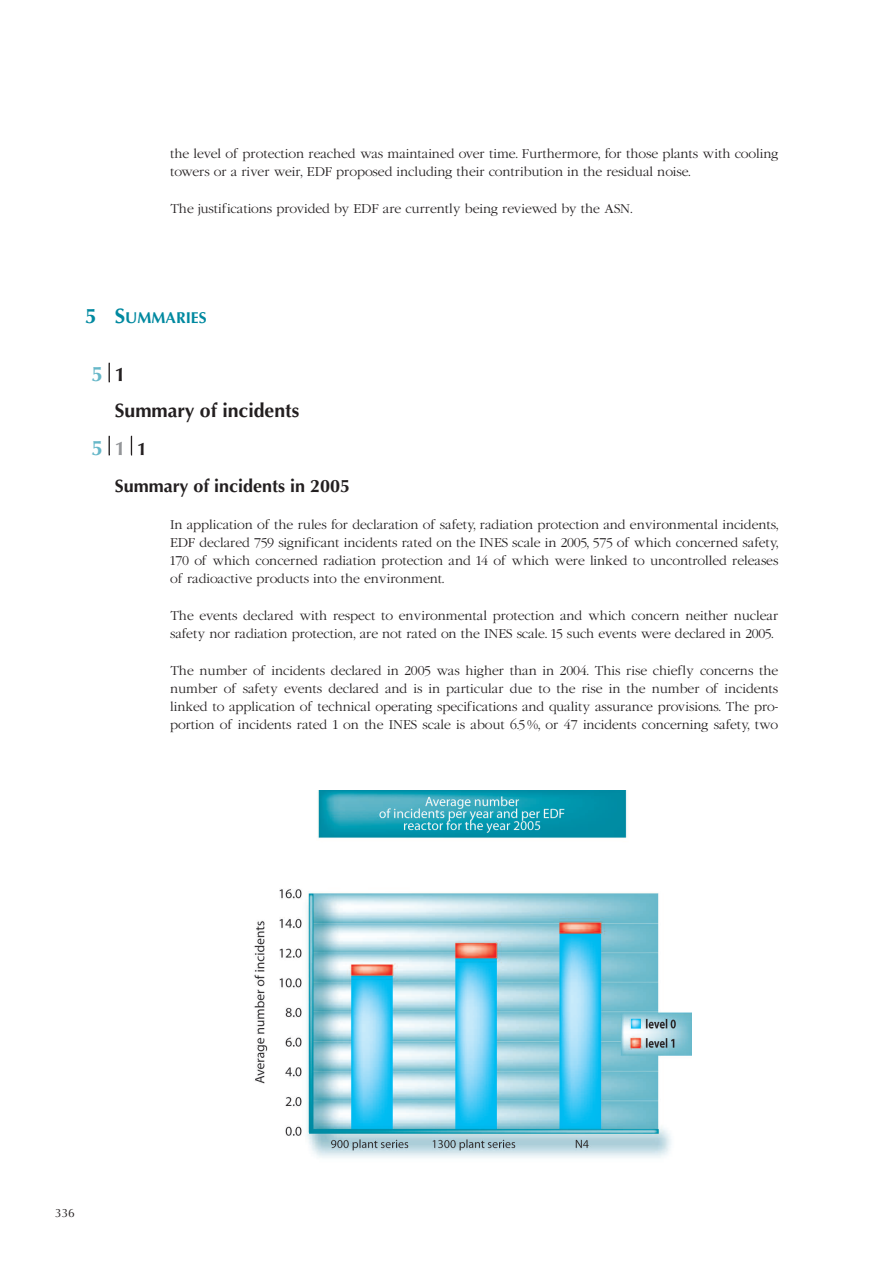
<style>
.page{position:relative;width:893px;height:1263px;background:#fff}
.page>*{position:absolute;margin:0;border:0;box-sizing:border-box;transform-origin:0 0}
.t1{font:700 21px "Optima";color:#66b7c8}
.t2{font:700 19.5px "Optima";color:#231f20}
.t3{font:700 18px "Optima";color:#231f20}
.t4{font:700 15.75px "Optima";color:#0089a0}
.t5{font:300 12px/18px "Garamond";color:#231f20}
.t6{font:12px "Optima";color:#231f20}
.s1{font-size:21px}
.s2{font-size:19.5px;color:#231f20}
.s3{font-size:19.5px;color:#939598}
.s4{font-size:18px;color:#231f20}
</style>
<div class="page">
<img style="left:254px;top:790px;width:437px;height:368px">
<p class="t5" style="left:170px;top:144px;width:610px">the level of protection reached was maintained over time. Furthermore, for those plants with cooling towers or a river weir, EDF proposed including their contribution in the residual noise.</p>
<p class="t5" style="left:170px;top:199px;width:464px">The justifications provided by EDF are currently being reviewed by the ASN.</p>
<h3 class="t4" style="left:85px;top:311px;width:123px"><span class="s1">5 S</span>UMMARIES</h3>
<h1 class="t1" style="left:91px;top:366px;width:36px">5 <span class="s2">1</span></h1>
<h2 class="t2" style="left:115px;top:403px;width:186px">Summary of incidents</h2>
<h1 class="t1" style="left:91px;top:439px;width:57px">5<span class="s3">1</span><span class="s4">1</span></h1>
<h3 class="t3" style="left:115px;top:478px;width:237px">Summary of incidents in 2005</h3>
<p class="t5" style="left:170px;top:515px;width:610px;text-align:justify">In application of the rules for declaration of safety, radiation protection and environmental incidents, EDF declared 759 significant incidents rated on the INES scale in 2005, 575 of which concerned safety, 170 of which concerned radiation protection and 14 of which were linked to uncontrolled releases of radioactive products into the environment.</p>
<p class="t5" style="left:170px;top:607px;width:610px">The events declared with respect to environmental protection and which concern neither nuclear safety nor radiation protection, are not rated on the INES scale. 15 such events were declared in 2005.</p>
<p class="t5" style="left:170px;top:662px;width:610px;text-align:justify">The number of incidents declared in 2005 was higher than in 2004. This rise chiefly concerns the number of safety events declared and is in particular due to the rise in the number of incidents linked to application of technical operating specifications and quality assurance provisions. The pro&shy;portion of incidents rated 1 on the INES scale is about 6.5 %, or 47 incidents concerning safety, two</p>
<p class="t6" style="left:55px;top:1208px;width:21px">336</p>
</div>
